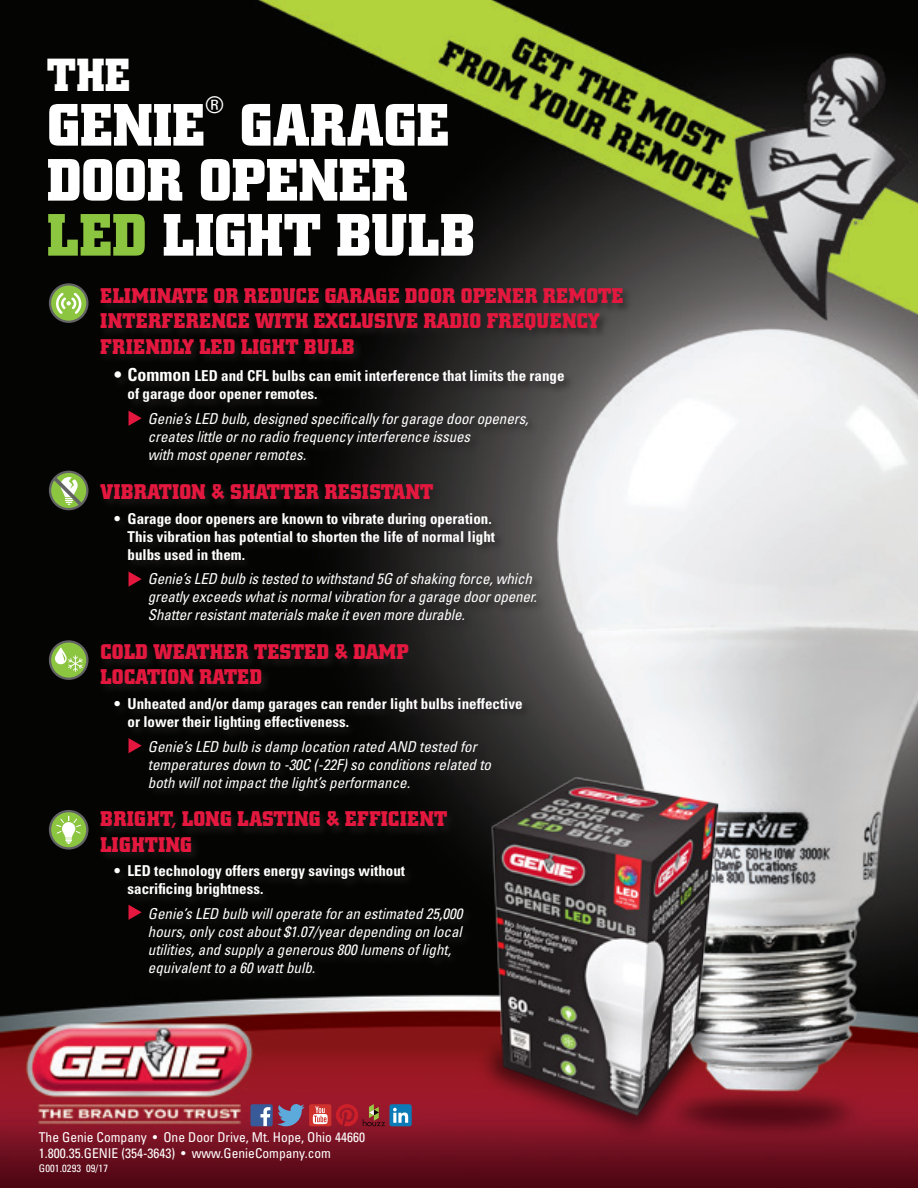
<style>
.page{position:relative;width:918px;height:1188px;background:#fff}
.page>*{position:absolute;margin:0;border:0;box-sizing:border-box;transform-origin:0 0}
.t1{font:700 58.95px/55.1px "City";letter-spacing:.01em;color:#fff}
.t2{font:700 45.9px "City";color:#fff}
.t3{font:condensed 22.95px "Univers";color:#fff}
.t4{font:700 21px/25.2px "City";letter-spacing:.02em;color:#e4183e}
.t5{font:italic condensed 15px/18px "Univers";letter-spacing:-.005em;color:#fff}
.t6{font:700 condensed 15px/18px "Univers";color:#fff}
.t7{font:condensed 13.5px "Univers LT Std";color:#fff}
.t8{font:condensed 10.5px "Univers LT Std";letter-spacing:.01em;color:#fff}
.s1{color:#8cc540}
.s2{font-size:18px}
</style>
<div class="page">
<img style="left:0;top:0;width:918px;height:1188px">
<div style="left:98px;top:286px;width:535px;height:700px;background:#231f20;opacity:.75"></div>
<svg style="left:277px;top:1104px;width:28px;height:22px"></svg>
<svg style="left:336px;top:1104px;width:49px;height:22px"></svg>
<div style="left:309px;top:1104px;width:22px;height:22px;background:#cf322d;border-radius:2px"></div>
<svg style="left:313px;top:1106px;width:15px;height:18px"></svg>
<div style="left:250px;top:1104px;width:23px;height:22px;background:#395a99;border-radius:2px"></div>
<svg style="left:260px;top:1107px;width:10px;height:19px"></svg>
<div style="left:389px;top:1104px;width:23px;height:22px;background:#0c7ab6;border-radius:2px"></div>
<svg style="left:393px;top:1108px;width:15px;height:15px"></svg>
<svg style="left:129px;top:411px;width:13px;height:15px"></svg>
<svg style="left:129px;top:571px;width:13px;height:16px"></svg>
<svg style="left:129px;top:738px;width:13px;height:15px"></svg>
<svg style="left:129px;top:905px;width:13px;height:15px"></svg>
<svg style="left:50px;top:285px;width:37px;height:37px"></svg>
<div style="left:49px;top:283px;width:40px;height:40px;border:2px solid #636366;border-radius:50%"></div>
<svg style="left:56px;top:293px;width:25px;height:21px"></svg>
<svg style="left:49px;top:640px;width:39px;height:40px;background:#759250"></svg>
<div style="left:49px;top:471px;width:40px;height:39px;border:2px solid #636366;border-radius:50%"></div>
<svg style="left:50px;top:473px;width:36px;height:37px"></svg>
<svg style="left:50px;top:811px;width:37px;height:37px"></svg>
<div style="left:49px;top:810px;width:40px;height:40px;border:2px solid #636366;border-radius:50%"></div>
<svg style="left:55px;top:815px;width:27px;height:29px"></svg>
<img style="left:459px;top:728px;width:372px;height:418px">
<p class="t2" style="left:47px;top:49px;width:84px">THE</p>
<p class="t1" style="left:47px;top:99px;width:159px">GENIE</p>
<p class="t3" style="left:206px;top:90px;width:20px">®</p>
<p class="t1" style="left:240px;top:99px;width:211px">GARAGE</p>
<p class="t1" style="left:47px;top:154px;width:429px">DOOR OPENER<br><span class="s1">LED</span> LIGHT BULB</p>
<p class="t4" style="left:101px;top:284px;width:524px">ELIMINATE OR REDUCE GARAGE DOOR OPENER REMOTE<br>INTERFERENCE WITH EXCLUSIVE RADIO FREQUENCY<br>FRIENDLY LED LIGHT BULB</p>
<p class="t6" style="left:128px;top:367px;width:438px;text-indent:-14px"><span class="s2">• Common</span> LED and CFL bulbs can emit interference that limits the range of garage door opener remotes.</p>
<p class="t5" style="left:148px;top:410px;width:382px">Genie’s LED bulb, designed specifically for garage door openers, creates little or no radio frequency interference issues<br>with most opener remotes.</p>
<p class="t4" style="left:101px;top:479px;width:334px">VIBRATION &amp; SHATTER RESISTANT</p>
<p class="t6" style="left:128px;top:509px;width:369px;text-indent:-14px">• Garage door openers are known to vibrate during operation.<br>This vibration has potential to shorten the life of normal light bulbs used in them.</p>
<p class="t5" style="left:148px;top:570px;width:391px">Genie’s LED bulb is tested to withstand 5G of shaking force, which greatly exceeds what is normal vibration for a garage door opener.<br>Shatter resistant materials make it even more durable.</p>
<p class="t4" style="left:101px;top:640px;width:310px">COLD WEATHER TESTED &amp; DAMP<br>LOCATION RATED</p>
<p class="t6" style="left:128px;top:695px;width:396px;text-indent:-14px">• Unheated and/or damp garages can render light bulbs ineffective or lower their lighting effectiveness.</p>
<p class="t5" style="left:148px;top:737px;width:345px">Genie’s LED bulb is damp location rated AND tested for temperatures down to -30C (-22F) so conditions related to both will not impact the light’s performance.</p>
<p class="t4" style="left:101px;top:807px;width:348px">BRIGHT, LONG LASTING &amp; EFFICIENT<br>LIGHTING</p>
<p class="t6" style="left:128px;top:862px;width:279px;text-indent:-14px">• LED technology offers energy savings without sacrificing brightness.</p>
<p class="t5" style="left:148px;top:905px;width:316px">Genie’s LED bulb will operate for an estimated 25,000 hours, only cost about $1.07/year depending on local utilities, and supply a generous 800 lumens of light, equivalent to a 60 watt bulb.</p>
<p class="t7" style="left:39px;top:1128px;width:328px">The Genie Company • One Door Drive, Mt. Hope, Ohio 44660</p>
<p class="t7" style="left:39px;top:1145px;width:294px">1.800.35.GENIE (354-3643) • www.GenieCompany.com</p>
<p class="t8" style="left:39px;top:1161px;width:71px">G001.0293 09/17</p>
</div>
